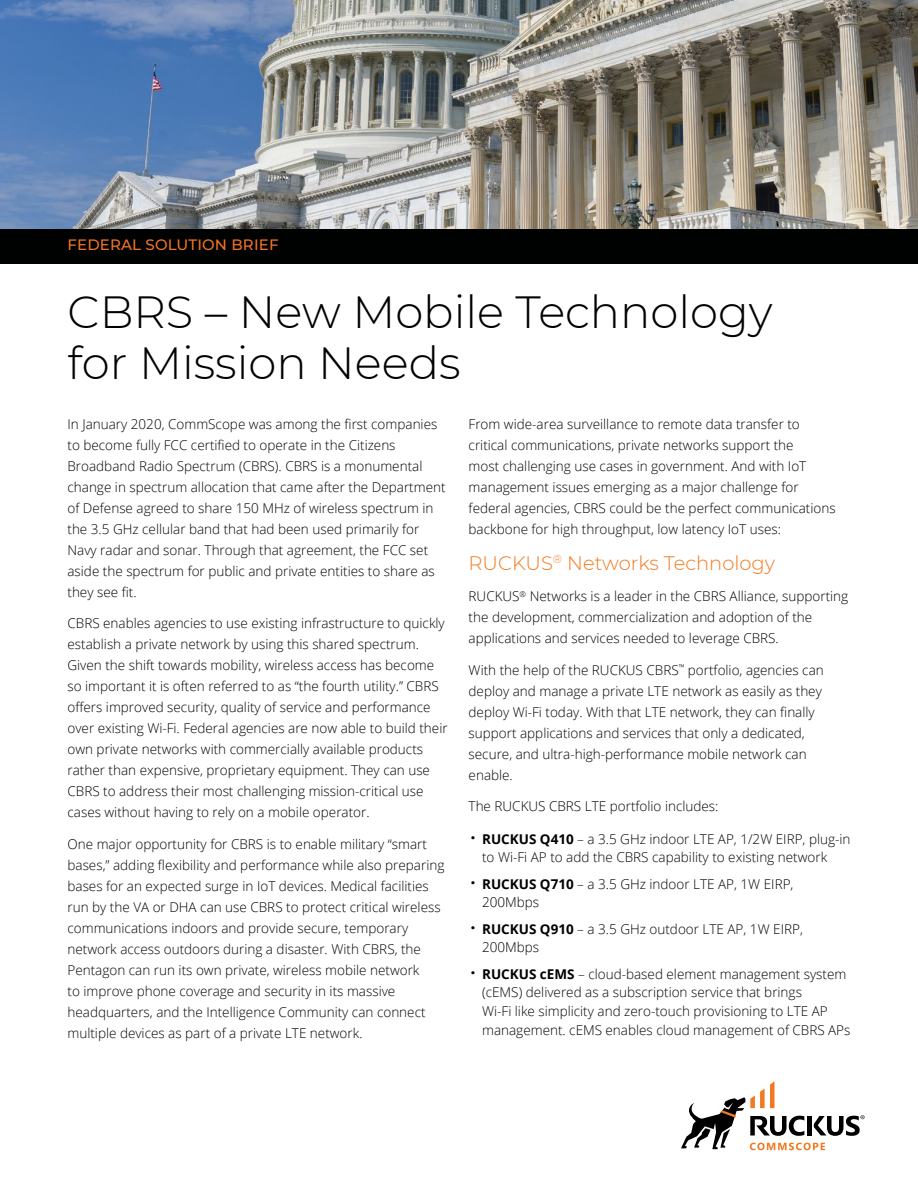
<style>
.page{position:relative;width:918px;height:1188px;background:#fff}
.page>*{position:absolute;margin:0;border:0;box-sizing:border-box;transform-origin:0 0}
.RUCK_Cover_Header_30pt-Black{font:300 45px/51px "Montserrat";color:#000}
.t1{font:300 33px "Frutiger LT Pro";color:#000}
.RUCK_Body_text_9pt{font:300 19.5px "Montserrat";color:#f47920}
.t2{font:500 15px "Montserrat";letter-spacing:.01em;color:#f47421}
.RUCK_Body_text_9pt-2{font:300 13.5px/21px "Open Sans";color:#000}
.s1{font-weight:700}
</style>
<div class="page">
<img style="left:0;top:0;width:918px;height:229px">
<div style="left:0;top:229px;width:918px;height:35px;background:#000101"></div>
<svg style="left:681px;top:1081px;width:184px;height:69px"></svg>
<p class="t2" style="left:68px;top:235px;width:213px">FEDERAL SOLUTION BRIEF</p>
<p class="RUCK_Cover_Header_30pt-Black" style="left:68px;top:285px;width:707px">CBRS – New Mobile Technology for Mission Needs</p>
<p class="RUCK_Body_text_9pt-2" style="left:68px;top:413px;width:380px">In January 2020, CommScope was among the first companies to become fully FCC certified to operate in the Citizens Broadband Radio Spectrum (CBRS). CBRS is a monumental change in spectrum allocation that came after the Department of Defense agreed to share 150 MHz of wireless spectrum in the 3.5 GHz cellular band that had been used primarily for Navy radar and sonar. Through that agreement, the FCC set aside the spectrum for public and private entities to share as they see fit.</p>
<p class="RUCK_Body_text_9pt-2" style="left:68px;top:613px;width:382px">CBRS enables agencies to use existing infrastructure to quickly establish a private network by using this shared spectrum.<br>Given the shift towards mobility, wireless access has become so important it is often referred to as “the fourth utility.” CBRS offers improved security, quality of service and performance over existing Wi-Fi. Federal agencies are now able to build their own private networks with commercially available products rather than expensive, proprietary equipment. They can use CBRS to address their most challenging mission-critical use cases without having to rely on a mobile operator.</p>
<p class="RUCK_Body_text_9pt-2" style="left:68px;top:833px;width:378px">One major opportunity for CBRS is to enable military “smart bases,” adding flexibility and performance while also preparing bases for an expected surge in IoT devices. Medical facilities run by the VA or DHA can use CBRS to protect critical wireless communications indoors and provide secure, temporary network access outdoors during a disaster. With CBRS, the Pentagon can run its own private, wireless mobile network<br>to improve phone coverage and security in its massive headquarters, and the Intelligence Community can connect multiple devices as part of a private LTE network.</p>
<p class="RUCK_Body_text_9pt-2" style="left:469px;top:413px;width:369px">From wide-area surveillance to remote data transfer to critical communications, private networks support the<br>most challenging use cases in government. And with IoT management issues emerging as a major challenge for federal agencies, CBRS could be the perfect communications backbone for high throughput, low latency IoT uses:</p>
<p class="RUCK_Body_text_9pt" style="left:469px;top:550px;width:308px">RUCKUS<sup>®</sup> Networks Technology</p>
<p class="RUCK_Body_text_9pt-2" style="left:469px;top:586px;width:381px">RUCKUS<sup>®</sup> Networks is a leader in the CBRS Alliance, supporting the development, commercialization and adoption of the applications and services needed to leverage CBRS.</p>
<p class="RUCK_Body_text_9pt-2" style="left:469px;top:659px;width:357px">With the help of the RUCKUS CBRS<sup>™</sup> portfolio, agencies can deploy and manage a private LTE network as easily as they deploy Wi-Fi today. With that LTE network, they can finally support applications and services that only a dedicated, secure, and ultra-high-performance mobile network can enable.</p>
<p class="RUCK_Body_text_9pt-2" style="left:469px;top:796px;width:251px">The RUCKUS CBRS LTE portfolio includes:</p>
<p class="t1" style="left:469px;top:817px;width:11px">·</p>
<p class="RUCK_Body_text_9pt-2" style="left:482px;top:829px;width:370px;line-height:18.8px"><span class="s1">RUCKUS Q410</span> – a 3.5 GHz indoor LTE AP, 1/2W EIRP, plug-in to Wi-Fi AP to add the CBRS capability to existing network</p>
<p class="t1" style="left:469px;top:862px;width:11px">·</p>
<p class="RUCK_Body_text_9pt-2" style="left:482px;top:874px;width:313px;line-height:18.8px"><span class="s1">RUCKUS Q710</span> – a 3.5 GHz indoor LTE AP, 1W EIRP,<br>200Mbps</p>
<p class="t1" style="left:469px;top:907px;width:11px">·</p>
<p class="RUCK_Body_text_9pt-2" style="left:482px;top:919px;width:322px;line-height:18.8px"><span class="s1">RUCKUS Q910</span> – a 3.5 GHz outdoor LTE AP, 1W EIRP,<br>200Mbps</p>
<p class="t1" style="left:469px;top:952px;width:11px">·</p>
<p class="RUCK_Body_text_9pt-2" style="left:482px;top:964px;width:370px;line-height:18.8px"><span class="s1">RUCKUS cEMS</span> – cloud-based element management system (cEMS) delivered as a subscription service that brings<br>Wi-Fi like simplicity and zero-touch provisioning to LTE AP management. cEMS enables cloud management of CBRS APs</p>
</div>
